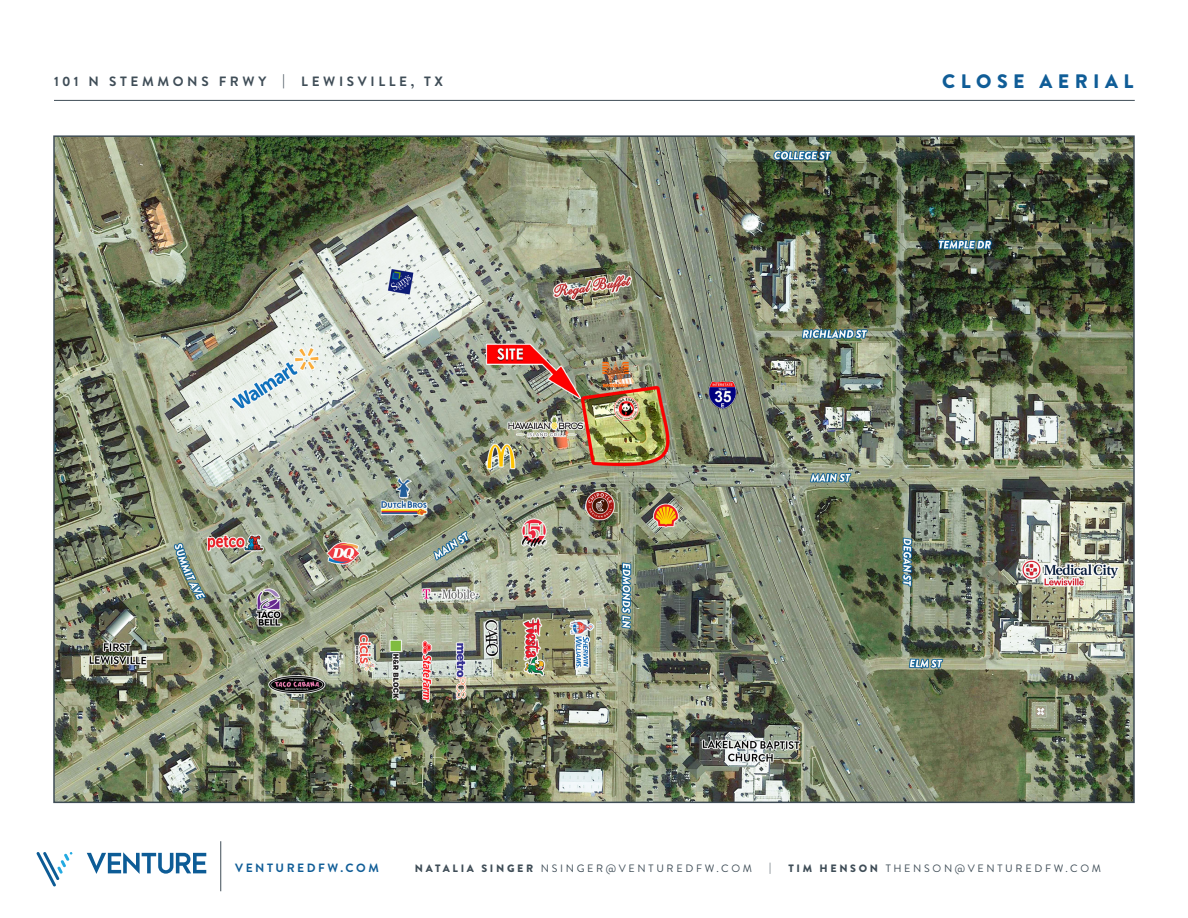
<style>
.page{position:relative;width:1188px;height:918px;background:#fff}
.page>*{position:absolute;margin:0;border:0;box-sizing:border-box;transform-origin:0 0}
.t1{font:900 19.5px "Brandon Grotesque";letter-spacing:.28em;color:#105d97}
.t2{font:700 13.5px "Brandon Grotesque";letter-spacing:.27em;color:#3f4d57}
.t3{font:700 12px "Brandon Grotesque";letter-spacing:.21em;color:#105d97}
.t4{font:10.65px "Brandon Grotesque";letter-spacing:.25em;color:#3f4d57}
.s1{font-weight:900}
</style>
<div class="page">
<svg style="left:37px;top:852px;width:36px;height:34px"></svg>
<svg style="left:87px;top:852px;width:119px;height:22px"></svg>
<hr style="left:220px;top:841px;width:1px;height:50px;background:#3f4d57">
<hr style="left:54px;top:100px;width:1081px;height:1px;background:#3f4d57">
<img style="left:56px;top:138px;width:1076px;height:662px">
<p class="t2" style="left:54px;top:72px;width:391px">101 N STEMMONS FRWY | LEWISVILLE, TX</p>
<p class="t1" style="left:942px;top:67px;width:193px">CLOSE AERIAL</p>
<p class="t3" style="left:235px;top:860px;width:145px">VENTUREDFW.COM</p>
<p class="t4" style="left:415px;top:861px;width:339px"><span class="s1">NATALIA SINGER</span> NSINGER@VENTUREDFW.COM</p>
<p class="t4" style="left:769px;top:861px;width:4px">|</p>
<p class="t4" style="left:788px;top:861px;width:314px"><span class="s1">TIM HENSON</span> THENSON@VENTUREDFW.COM</p>
</div>
